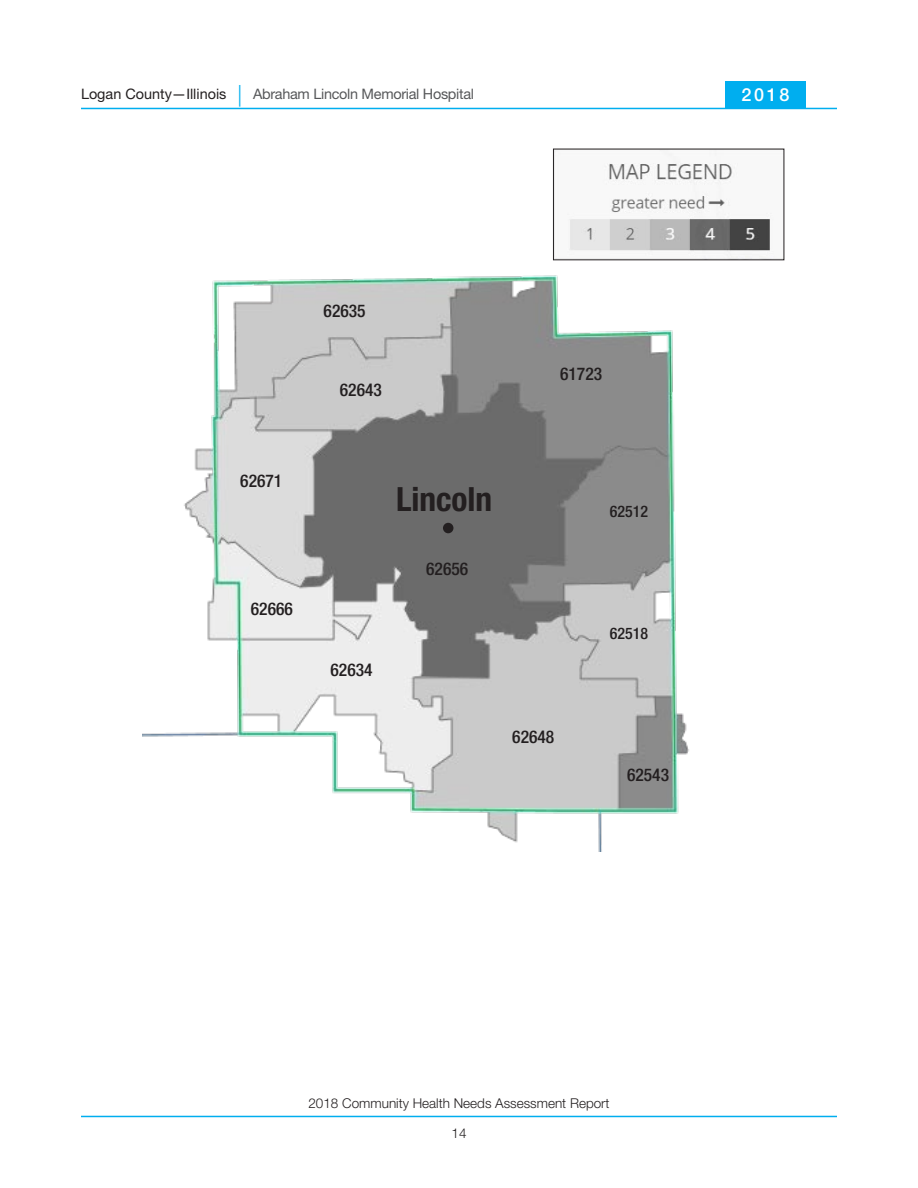
<style>
.page{position:relative;width:918px;height:1188px;background:#fff}
.page>*{position:absolute;margin:0;border:0;box-sizing:border-box;transform-origin:0 0}
.Body{font:700 condensed 33.45px "Helvetica Neue";color:#231f20}
.t1{font:500 18px "Helvetica Neue";color:#fff}
.Body-2{font:500 condensed 17.55px "Helvetica Neue";color:#231f20}
.Body-3{font:500 condensed 15.9px "Helvetica Neue";color:#231f20}
.t2{font:14.4px "Helvetica Neue";letter-spacing:-.02em;color:#57585a}
.t3{font:300 13.5px "Helvetica Neue";color:#231f20}
.s1{color:#231f20}
.s2{font-weight:300;font-size:21.6px;color:#00aeef}
</style>
<div class="page">
<hr style="left:81px;top:108px;width:756px;height:1px;background:#00aeef">
<hr style="left:81px;top:1116px;width:756px;height:1px;background:#00aeef">
<div style="left:725px;top:81px;width:81px;height:27px;background:#00aeef"></div>
<img style="left:555px;top:151px;width:217px;height:87px">
<img style="left:143px;top:238px;width:642px;height:614px">
<div style="left:443px;top:523px;width:10px;height:10px;background:#231f20;border-radius:50%"></div>
<p class="t2" style="left:81px;top:85px;width:395px"><span class="s1">Logan County—Illinois</span> <span class="s2">|</span> Abraham Lincoln Memorial Hospital</p>
<p class="t1" style="left:742px;top:84px;width:50px">2018</p>
<p class="Body-2" style="left:240px;top:470px;width:44px">62671</p>
<p class="Body-2" style="left:251px;top:598px;width:44px">62666</p>
<p class="Body-2" style="left:324px;top:300px;width:44px">62635</p>
<p class="Body-2" style="left:340px;top:379px;width:44px">62643</p>
<p class="Body-2" style="left:560px;top:364px;width:44px">61723</p>
<p class="Body" style="left:396px;top:479px;width:98px">Lincoln</p>
<p class="Body-2" style="left:426px;top:558px;width:44px">62656</p>
<p class="Body-2" style="left:331px;top:660px;width:44px">62634</p>
<p class="Body-2" style="left:512px;top:727px;width:44px">62648</p>
<p class="Body-3" style="left:610px;top:502px;width:40px">62512</p>
<p class="Body-3" style="left:610px;top:624px;width:40px">62518</p>
<p class="Body-2" style="left:627px;top:765px;width:44px">62543</p>
<p class="t3" style="left:308px;top:1095px;width:303px">2018 Community Health Needs Assessment Report</p>
<p class="t3" style="left:451px;top:1125px;width:17px">14</p>
</div>
